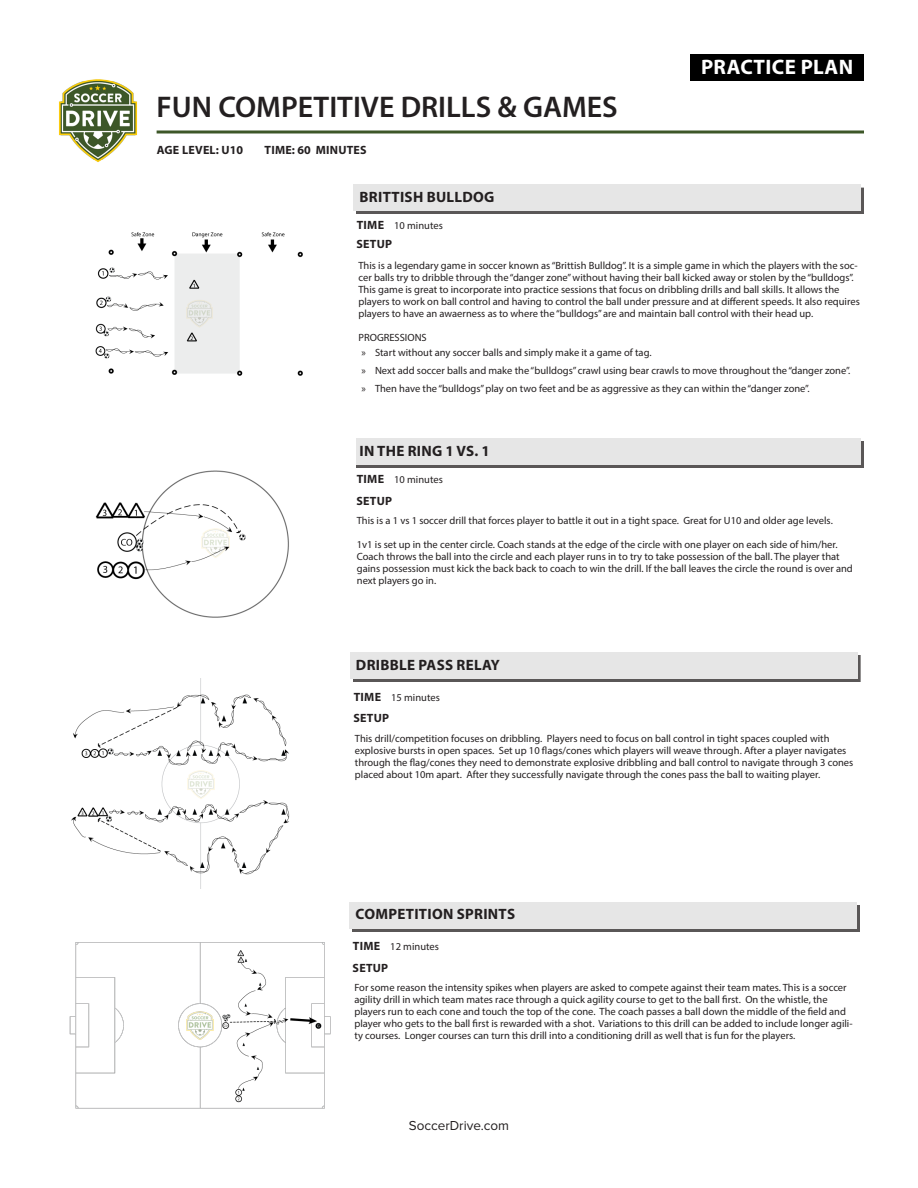
<style>
.page{position:relative;width:918px;height:1188px;background:#fff}
.page>*{position:absolute;margin:0;border:0;box-sizing:border-box;transform-origin:0 0}
.t1{font:600 30px "Myriad Pro";color:#231f20}
.t2{font:700 21px "Myriad Pro";letter-spacing:.02em;color:#fff}
.t3{font:700 15px "Myriad Pro";letter-spacing:.02em;color:#231f20}
.t4{font:13.5px "Proxima Nova";color:#231f20}
.t5{font:700 12px "Myriad Pro";letter-spacing:.02em;color:#231f20}
.t6{font:10.5px/12px "Myriad Pro";color:#231f20}
.s1{font-weight:700;font-size:12px}
</style>
<div class="page">
<img style="left:59px;top:79px;width:79px;height:83px">
<svg style="left:157px;top:130px;width:707px;height:4px;background:#6d805d"></svg>
<div style="left:690px;top:54px;width:174px;height:26px;background:#000"></div>
<div style="left:356px;top:188px;width:508px;height:26px;background:#5a5757"></div>
<div style="left:353px;top:185px;width:508px;height:26px;background:#e6e6e6"></div>
<div style="left:356px;top:441px;width:508px;height:27px;background:#5a5757"></div>
<div style="left:353px;top:438px;width:508px;height:27px;background:#e6e6e6"></div>
<div style="left:353px;top:655px;width:508px;height:27px;background:#5a5757"></div>
<div style="left:350px;top:652px;width:507px;height:27px;background:#e6e6e6"></div>
<div style="left:352px;top:905px;width:508px;height:27px;background:#5a5757"></div>
<div style="left:350px;top:902px;width:507px;height:27px;background:#e6e6e6"></div>
<img style="left:95px;top:232px;width:208px;height:144px">
<img style="left:95px;top:438px;width:261px;height:180px">
<img style="left:71px;top:679px;width:219px;height:210px">
<img style="left:69px;top:942px;width:262px;height:167px">
<h1 class="t1" style="left:157px;top:88px;width:463px">FUN COMPETITIVE DRILLS &amp; GAMES</h1>
<p class="t5" style="left:157px;top:142px;width:88px">AGE LEVEL: U10</p>
<p class="t5" style="left:265px;top:142px;width:104px">TIME: 60 MINUTES</p>
<h3 class="t3" style="left:360px;top:187px;width:136px">BRITTISH BULLDOG</h3>
<p class="t5" style="left:357px;top:217px;width:29px">TIME</p>
<p class="t6" style="left:394px;top:219px;width:50px">10 minutes</p>
<p class="t5" style="left:357px;top:236px;width:37px">SETUP</p>
<h2 class="t2" style="left:701px;top:53px;width:154px">PRACTICE PLAN</h2>
<p class="t6" style="left:358px;top:259px;width:503px">This is a legendary game in soccer known as “Brittish Bulldog”. It is a simple game in which the players with the soc&shy;cer balls try to dribble through the “danger zone” without having their ball kicked away or stolen by the “bulldogs”.<br>This game is great to incorporate into practice sessions that focus on dribbling drills and ball skills. It allows the players to work on ball control and having to control the ball under pressure and at different speeds. It also requires players to have an awaerness as to where the “bulldogs” are and maintain ball control with their head up.</p>
<p class="t6" style="left:358px;top:330px;width:295px;line-height:15px">PROGRESSIONS<br>» Start without any soccer balls and simply make it a game of tag.</p>
<p class="t6" style="left:362px;top:361px;width:490px;line-height:18px">» Next add soccer balls and make the “bulldogs” crawl using bear crawls to move throughout the “danger zone”. » Then have the “bulldogs” play on two feet and be as aggressive as they can within the “danger zone”.</p>
<h3 class="t3" style="left:360px;top:441px;width:132px">IN THE RING 1 VS. 1</h3>
<p class="t6" style="left:357px;top:473px;width:88px"><span class="s1">TIME</span> 10 minutes</p>
<p class="t5" style="left:357px;top:493px;width:37px">SETUP</p>
<p class="t6" style="left:357px;top:514px;width:478px">This is a 1 vs 1 soccer drill that forces player to battle it out in a tight space. Great for U10 and older age levels.</p>
<p class="t6" style="left:357px;top:538px;width:498px">1v1 is set up in the center circle. Coach stands at the edge of the circle with one player on each side of him/her.<br>Coach throws the ball into the circle and each player runs in to try to take possession of the ball. The player that gains possession must kick the back back to coach to win the drill. If the ball leaves the circle the round is over and next players go in.</p>
<h3 class="t3" style="left:356px;top:655px;width:145px">DRIBBLE PASS RELAY</h3>
<p class="t6" style="left:354px;top:691px;width:88px"><span class="s1">TIME</span> 15 minutes</p>
<p class="t6" style="left:355px;top:732px;width:500px">This drill/competition focuses on dribbling. Players need to focus on ball control in tight spaces coupled with explosive bursts in open spaces. Set up 10 flags/cones which players will weave through. After a player navigates through the flag/cones they need to demonstrate explosive dribbling and ball control to navigate through 3 cones placed about 10m apart. After they successfully navigate through the cones pass the ball to waiting player.</p>
<p class="t5" style="left:354px;top:710px;width:37px">SETUP</p>
<h3 class="t3" style="left:356px;top:905px;width:161px">COMPETITION SPRINTS</h3>
<p class="t6" style="left:353px;top:940px;width:88px"><span class="s1">TIME</span> 12 minutes</p>
<p class="t5" style="left:353px;top:960px;width:37px">SETUP</p>
<p class="t6" style="left:354px;top:981px;width:500px">For some reason the intensity spikes when players are asked to compete against their team mates. This is a soccer agility drill in which team mates race through a quick agility course to get to the ball first. On the whistle, the players run to each cone and touch the top of the cone. The coach passes a ball down the middle of the field and player who gets to the ball first is rewarded with a shot. Variations to this drill can be added to include longer agili&shy;ty courses. Longer courses can turn this drill into a conditioning drill as well that is fun for the players.</p>
<p class="t4" style="left:409px;top:1118px;width:102px">SoccerDrive.com</p>
</div>
